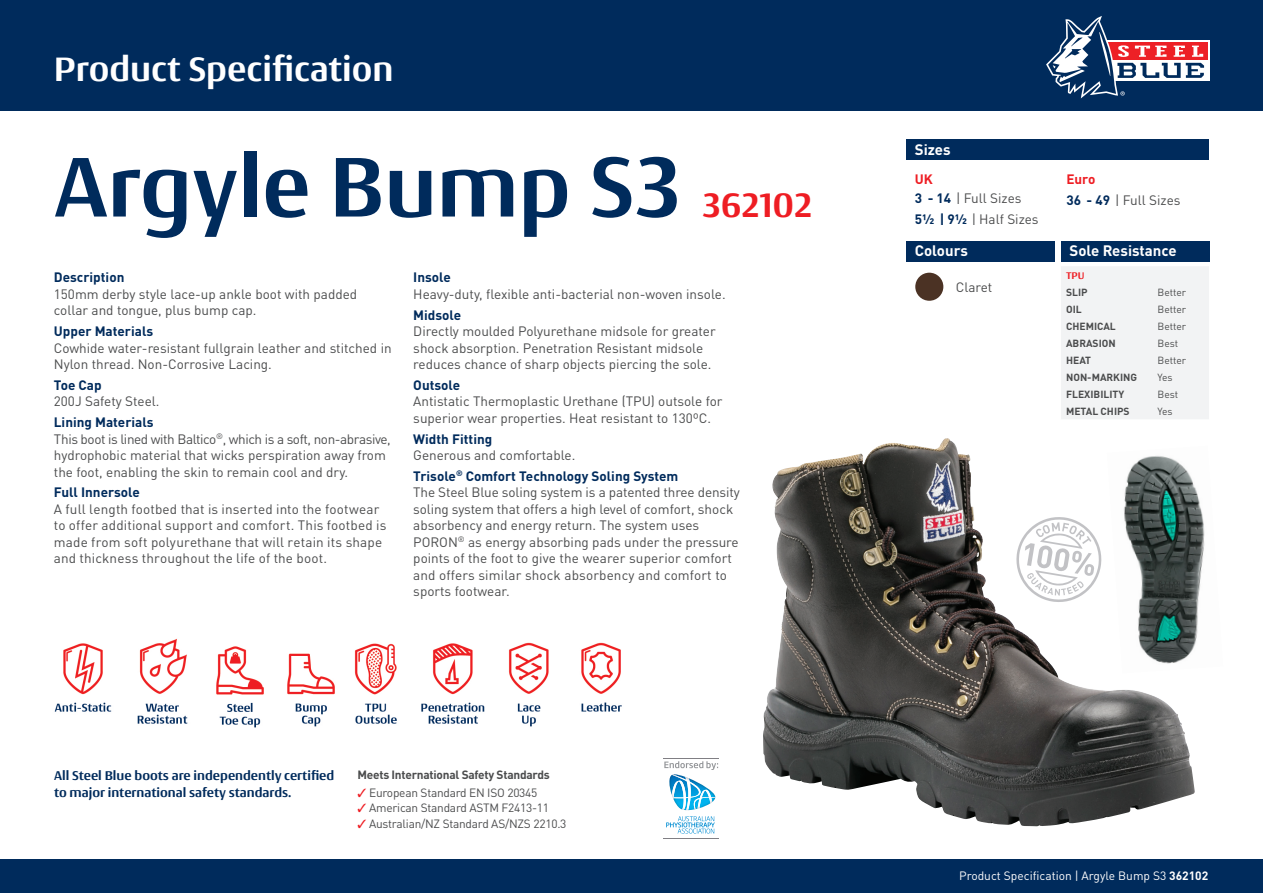
<style>
.page{position:relative;width:1263px;height:893px;background:#fff}
.page>*{position:absolute;margin:0;border:0;box-sizing:border-box;transform-origin:0 0}
.t1{font:700 90px "Conto";color:#002b5c}
.t2{font:700 36px "Conto";color:#fff}
.t3{font:700 36px "Conto";color:#ee1d23}
.t4{font:700 15px "DIN Pro";color:#fff}
.t5{font:13.5px/16.5px "DIN Pro";color:#4b4c4d}
.t6{font:700 13.5px "DIN Pro";color:#002b5c}
.t7{font:700 13.5px/17.7px "Conto";color:#002b5c}
.t8{font:700 13.5px "DIN Pro";color:#ee1d23}
.t9{font:12px "DIN Pro";color:#fff}
.t10{font:11.85px "DIN Pro";letter-spacing:-.02em;color:#4b4c4d}
.t11{font:700 11.85px "DIN Pro";letter-spacing:-.02em;color:#4b4c4d}
.t12{font:700 10.2px "DIN Pro";color:#4b4c4d}
.t13{font:10.2px "DIN Pro";color:#4b4c4d}
.t14{font:700 10.2px "Conto";color:#ee1d23}
.s1{color:#ee1d23}
.s2{font-weight:700;color:#002b5c}
.s3{font-weight:700}
</style>
<div class="page">
<div style="left:906px;top:140px;width:303px;height:20px;background:#002b5c"></div>
<div style="left:906px;top:241px;width:148px;height:20px;background:#002b5c"></div>
<div style="left:1061px;top:241px;width:148px;height:20px;background:#002b5c"></div>
<div style="left:1061px;top:267px;width:148px;height:152px;background:#f2f3f4"></div>
<div style="left:0;top:0;width:1263px;height:111px;background:#002b5c"></div>
<div style="left:0;top:860px;width:1263px;height:33px;background:#002b5c"></div>
<svg style="left:1204px;top:41px;width:5px;height:40px"></svg>
<div style="left:1105px;top:43px;width:102px;height:17px;background:#ed2026"></div>
<svg style="left:1046px;top:16px;width:158px;height:82px"></svg>
<img style="left:54px;top:643px;width:58px;height:69px">
<img style="left:137px;top:638px;width:51px;height:86px">
<img style="left:216px;top:646px;width:48px;height:82px">
<img style="left:287px;top:643px;width:110px;height:84px">
<img style="left:421px;top:643px;width:64px;height:81px">
<img style="left:508px;top:642px;width:41px;height:85px">
<img style="left:581px;top:642px;width:41px;height:70px">
<img style="left:763px;top:438px;width:432px;height:388px">
<img style="left:1107px;top:446px;width:98px;height:227px">
<svg style="left:666px;top:816px;width:49px;height:18px"></svg>
<hr style="left:663px;top:758px;width:56px;height:1px;background:#807f84">
<hr style="left:663px;top:838px;width:56px;height:1px;background:#807f84">
<svg style="left:664px;top:761px;width:54px;height:49px"></svg>
<div style="left:915px;top:273px;width:28px;height:28px;background:#4b3224;border-radius:50%"></div>
<p class="t2" style="left:54px;top:46px;width:341px">Product Specification</p>
<p class="t1" style="left:54px;top:129px;width:628px">Argyle Bump S3</p>
<p class="t3" style="left:702px;top:181px;width:112px">362102</p>
<p class="t6" style="left:54px;top:267px;width:72px">Description</p>
<p class="t5" style="left:54px;top:285px;width:305px">150mm derby style lace-up ankle boot with padded collar and tongue, plus bump cap.</p>
<p class="t6" style="left:54px;top:321px;width:101px">Upper Materials</p>
<p class="t5" style="left:54px;top:339px;width:339px">Cowhide water-resistant fullgrain leather and stitched in<br>Nylon thread. Non-Corrosive Lacing.</p>
<p class="t6" style="left:54px;top:374px;width:49px">Toe Cap</p>
<p class="t5" style="left:54px;top:392px;width:107px">200J Safety Steel.</p>
<p class="t6" style="left:54px;top:412px;width:101px">Lining Materials</p>
<p class="t5" style="left:54px;top:430px;width:338px">This boot is lined with Baltico<sup>®</sup>, which is a soft, non-abrasive, hydrophobic material that wicks perspiration away from the foot, enabling the skin to remain cool and dry.</p>
<p class="t6" style="left:54px;top:482px;width:87px">Full Innersole</p>
<p class="t5" style="left:54px;top:500px;width:334px">A full length footbed that is inserted into the footwear to offer additional support and comfort. This footbed is made from soft polyurethane that will retain its shape and thickness throughout the life of the boot.</p>
<p class="t6" style="left:413px;top:267px;width:39px">Insole</p>
<p class="t5" style="left:413px;top:285px;width:314px">Heavy-duty, flexible anti-bacterial non-woven insole.</p>
<p class="t6" style="left:413px;top:304px;width:49px">Midsole</p>
<p class="t5" style="left:413px;top:322px;width:304px">Directly moulded Polyurethane midsole for greater shock absorption. Penetration Resistant midsole reduces chance of sharp objects piercing the sole.</p>
<p class="t6" style="left:413px;top:374px;width:48px">Outsole</p>
<p class="t5" style="left:413px;top:392px;width:311px">Antistatic Thermoplastic Urethane (TPU) outsole for superior wear properties. Heat resistant to 130ºC.</p>
<p class="t6" style="left:413px;top:428px;width:80px">Width Fitting</p>
<p class="t5" style="left:413px;top:446px;width:164px">Generous and comfortable.</p>
<p class="t6" style="left:413px;top:465px;width:267px">Trisole<sup>®</sup> Comfort Technology Soling System</p>
<p class="t5" style="left:413px;top:483px;width:328px">The Steel Blue soling system is a patented three density soling system that offers a high level of comfort, shock absorbency and energy return. The system uses PORON<sup>®</sup> as energy absorbing pads under the pressure points of the foot to give the wearer superior comfort and offers similar shock absorbency and comfort to sports footwear.</p>
<p class="t7" style="left:54px;top:766px;width:282px">All Steel Blue boots are independently certified to major international safety standards.</p>
<p class="t11" style="left:357px;top:765px;width:194px">Meets International Safety Standards</p>
<p class="t10" style="left:357px;top:783px;width:182px"><span class="s1">✓</span> European Standard EN ISO 20345</p>
<p class="t10" style="left:357px;top:799px;width:193px"><span class="s1">✓</span> American Standard ASTM F2413-11</p>
<p class="t10" style="left:357px;top:815px;width:211px"><span class="s1">✓</span> Australian/NZ Standard AS/NZS 2210.3</p>
<p class="t4" style="left:915px;top:138px;width:37px">Sizes</p>
<p class="t8" style="left:915px;top:169px;width:20px">UK</p>
<p class="t5" style="left:915px;top:189px;width:108px"><span class="s2">3 - 14</span> | Full Sizes</p>
<p class="t5" style="left:915px;top:210px;width:125px"><span class="s2">5½ | 9½</span> | Half Sizes</p>
<p class="t8" style="left:1066px;top:169px;width:30px">Euro</p>
<p class="t5" style="left:1066px;top:191px;width:116px"><span class="s2">36 - 49</span> | Full Sizes</p>
<p class="t4" style="left:915px;top:239px;width:55px">Colours</p>
<p class="t4" style="left:1069px;top:239px;width:109px">Sole Resistance</p>
<p class="t14" style="left:1066px;top:269px;width:20px">TPU</p>
<p class="t12" style="left:1066px;top:284px;width:23px">SLIP</p>
<p class="t13" style="left:1157px;top:284px;width:30px">Better</p>
<p class="t12" style="left:1066px;top:301px;width:17px">OIL</p>
<p class="t13" style="left:1157px;top:301px;width:30px">Better</p>
<p class="t12" style="left:1066px;top:318px;width:51px">CHEMICAL</p>
<p class="t13" style="left:1157px;top:318px;width:30px">Better</p>
<p class="t12" style="left:1066px;top:335px;width:51px">ABRASION</p>
<p class="t13" style="left:1157px;top:335px;width:22px">Best</p>
<p class="t12" style="left:1066px;top:352px;width:26px">HEAT</p>
<p class="t13" style="left:1157px;top:352px;width:30px">Better</p>
<p class="t12" style="left:1066px;top:369px;width:73px">NON-MARKING</p>
<p class="t13" style="left:1157px;top:369px;width:17px">Yes</p>
<p class="t12" style="left:1066px;top:386px;width:60px">FLEXIBILITY</p>
<p class="t13" style="left:1157px;top:386px;width:22px">Best</p>
<p class="t12" style="left:1066px;top:403px;width:65px">METAL CHIPS</p>
<p class="t13" style="left:1157px;top:403px;width:17px">Yes</p>
<p class="t5" style="left:956px;top:278px;width:38px">Claret</p>
<p class="t9" style="left:959px;top:867px;width:251px">Product Specification | Argyle Bump S3 <span class="s3">362102</span></p>
</div>
